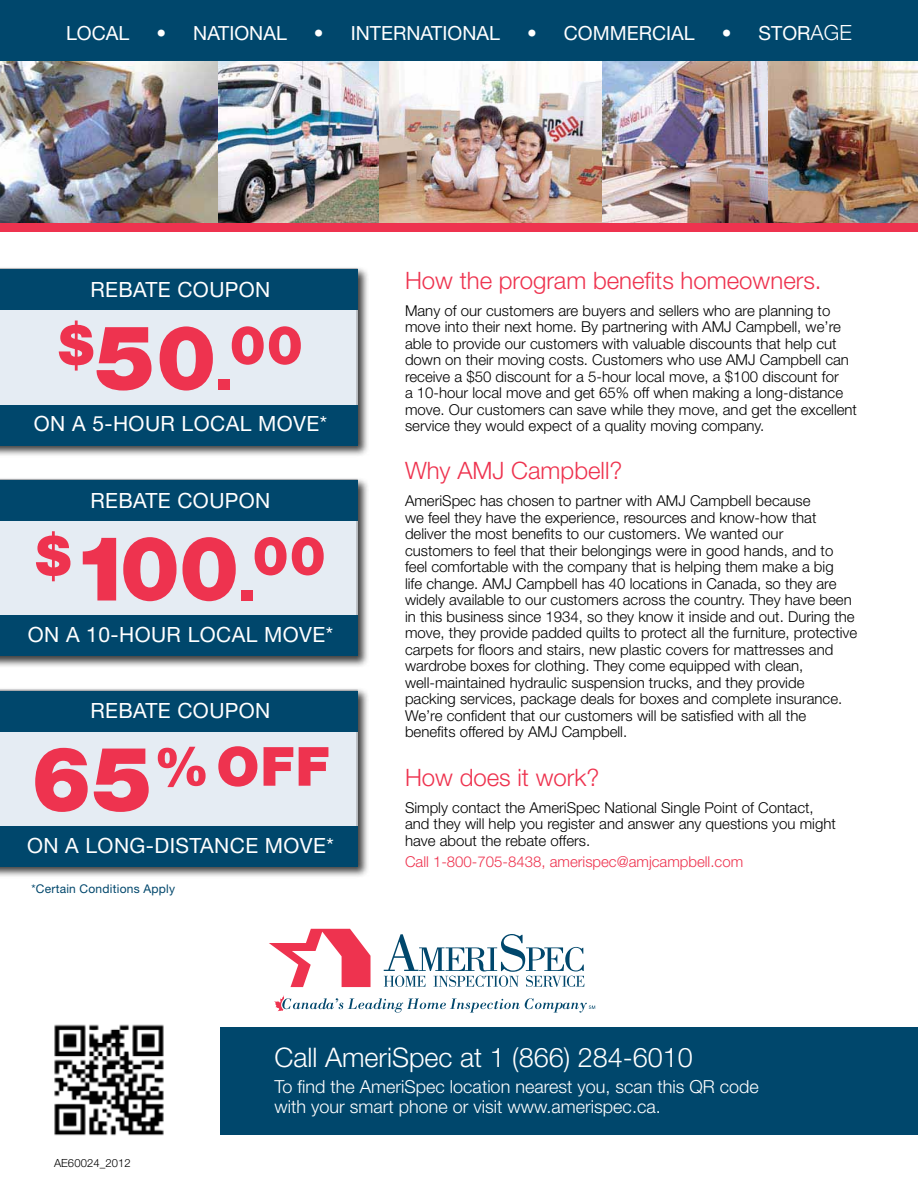
<style>
.page{position:relative;width:918px;height:1188px;background:#fff}
.page>*{position:absolute;margin:0;border:0;box-sizing:border-box;transform-origin:0 0}
.t1{font:900 90px "Helvetica Neue";color:#ee334f}
.t2{font:900 54px "Helvetica Neue";letter-spacing:.02em;color:#ee334f}
.t3{font:300 27px "Helvetica Neue";color:#fff}
.t4{font:300 24px "Helvetica Neue";color:#ee334f}
.t5{font:21px "Helvetica Neue";letter-spacing:.02em;color:#fff}
.t6{font:19.5px "Helvetica Neue";color:#fff}
.t7{font:300 18px/20.2px "Helvetica Neue";color:#fff}
.t8{font:300 15px/16.5px "Helvetica Neue";color:#000}
.t9{font:300 15px "Helvetica Neue";color:#ee334f}
.t10{font:12px "Helvetica Neue";letter-spacing:.02em;color:#00476c}
.t11{font:300 11.25px "Helvetica Neue";letter-spacing:.01em;color:#000}
.s1{font-weight:300;font-size:21px}
.s2{font-size:90px}
.s3{font-size:54px}
</style>
<div class="page">
<div style="left:0;top:266px;width:370px;height:191px;background:#000;opacity:.75"></div>
<div style="left:0;top:268px;width:358px;height:137px;background:#e5ecf3"></div>
<div style="left:0;top:477px;width:370px;height:191px;background:#000;opacity:.75"></div>
<div style="left:0;top:479px;width:358px;height:136px;background:#e5ecf3"></div>
<div style="left:0;top:687px;width:370px;height:192px;background:#000;opacity:.75"></div>
<div style="left:0;top:690px;width:358px;height:136px;background:#e5ecf3"></div>
<img style="left:379px;top:61px;width:539px;height:163px">
<img style="left:0;top:61px;width:379px;height:163px">
<div style="left:0;top:0;width:918px;height:61px;background:#00476c"></div>
<div style="left:0;top:224px;width:918px;height:8px;background:#ee334f"></div>
<div style="left:0;top:270px;width:358px;height:40px;background:#00476c"></div>
<div style="left:0;top:480px;width:358px;height:41px;background:#00476c"></div>
<div style="left:0;top:691px;width:358px;height:41px;background:#00476c"></div>
<div style="left:0;top:405px;width:358px;height:40px;background:#00476c"></div>
<div style="left:0;top:615px;width:358px;height:41px;background:#00476c"></div>
<div style="left:0;top:826px;width:358px;height:41px;background:#00476c"></div>
<svg style="left:384px;top:934px;width:200px;height:53px"></svg>
<svg style="left:269px;top:929px;width:102px;height:58px"></svg>
<svg style="left:274px;top:995px;width:321px;height:18px"></svg>
<img style="left:54px;top:1024px;width:110px;height:112px">
<div style="left:221px;top:1027px;width:697px;height:108px;background:#00476c"></div>
<h3 class="t6" style="left:66px;top:21px;width:65px">LOCAL</h3>
<h3 class="t6" style="left:156px;top:21px;width:132px">• NATIONAL</h3>
<h3 class="t6" style="left:314px;top:21px;width:187px">• INTERNATIONAL</h3>
<h3 class="t6" style="left:527px;top:21px;width:169px">• COMMERCIAL</h3>
<h3 class="t6" style="left:722px;top:21px;width:132px">• STOR<span class="s1">AGE</span></h3>
<h3 class="t5" style="left:90px;top:277px;width:57px">REBATE</h3>
<h3 class="t5" style="left:177px;top:277px;width:78px">COUPON</h3>
<h2 class="t2" style="left:58px;top:326px;width:177px">$<span class="s2">50</span>.</h2>
<h2 class="t2" style="left:230px;top:313px;width:75px">00</h2>
<h3 class="t5" style="left:34px;top:411px;width:163px">ON A 5-HOUR LOCAL</h3>
<h3 class="t5" style="left:258px;top:411px;width:70px">MOVE*</h3>
<h3 class="t5" style="left:90px;top:488px;width:57px">REBATE</h3>
<h3 class="t5" style="left:177px;top:488px;width:78px">COUPON</h3>
<h1 class="t1" style="left:35px;top:515px;width:223px"><sup>$</sup>100<span class="s3">.</span></h1>
<h2 class="t2" style="left:253px;top:524px;width:75px">00</h2>
<h3 class="t5" style="left:28px;top:622px;width:175px">ON A 10-HOUR LOCAL</h3>
<h3 class="t5" style="left:264px;top:622px;width:70px">MOVE*</h3>
<h3 class="t5" style="left:90px;top:698px;width:57px">REBATE</h3>
<h3 class="t5" style="left:177px;top:698px;width:78px">COUPON</h3>
<h2 class="t2" style="left:31px;top:734px;width:300px"><span class="s2">65</span>% off</h2>
<h3 class="t5" style="left:27px;top:833px;width:308px">ON A LONG-DISTANCE MOVE*</h3>
<p class="t10" style="left:31px;top:882px;width:145px">*CERTAIN CONDITIONS APPLY</p>
<h3 class="t4" style="left:405px;top:265px;width:418px">How the program benefits homeowners.</h3>
<p class="t8" style="left:405px;top:302px;width:454px">Many of our customers are buyers and sellers who are planning to move into their next home. By partnering with AMJ Campbell, we’re able to provide our customers with valuable discounts that help cut down on their moving costs. Customers who use AMJ Campbell can receive a $50 discount for a 5-hour local move, a $100 discount for<br>a 10-hour local move and get 65% off when making a long-distance move. Our customers can save while they move, and get the excellent service they would expect of a quality moving company.</p>
<h3 class="t4" style="left:405px;top:456px;width:219px">Why AMJ Campbell?</h3>
<p class="t8" style="left:405px;top:493px;width:454px">AmeriSpec has chosen to partner with AMJ Campbell because<br>we feel they have the experience, resources and know-how that deliver the most benefits to our customers. We wanted our<br>customers to feel that their belongings were in good hands, and to feel comfortable with the company that is helping them make a big<br>life change. AMJ Campbell has 40 locations in Canada, so they are widely available to our customers across the country. They have been in this business since 1934, so they know it inside and out. During the move, they provide padded quilts to protect all the furniture, protective carpets for floors and stairs, new plastic covers for mattresses and wardrobe boxes for clothing. They come equipped with clean, well-maintained hydraulic suspension trucks, and they provide packing services, package deals for boxes and complete insurance.<br>We’re confident that our customers will be satisfied with all the benefits offered by AMJ Campbell.</p>
<h3 class="t4" style="left:405px;top:762px;width:196px">How does it work?</h3>
<p class="t8" style="left:405px;top:799px;width:432px">Simply contact the AmeriSpec National Single Point of Contact, and they will help you register and answer any questions you might have about the rebate offers.</p>
<p class="t9" style="left:405px;top:852px;width:340px">Call 1-800-705-8438, amerispec@amjcampbell.com</p>
<h3 class="t3" style="left:275px;top:1041px;width:420px">Call AmeriSpec at 1 (866) 284-6010</h3>
<p class="t11" style="left:54px;top:1156px;width:78px">AE60024_2012</p>
<p class="t7" style="left:275px;top:1076px;width:486px">To find the AmeriSpec location nearest you, scan this QR code with your smart phone or visit www.amerispec.ca.</p>
</div>
